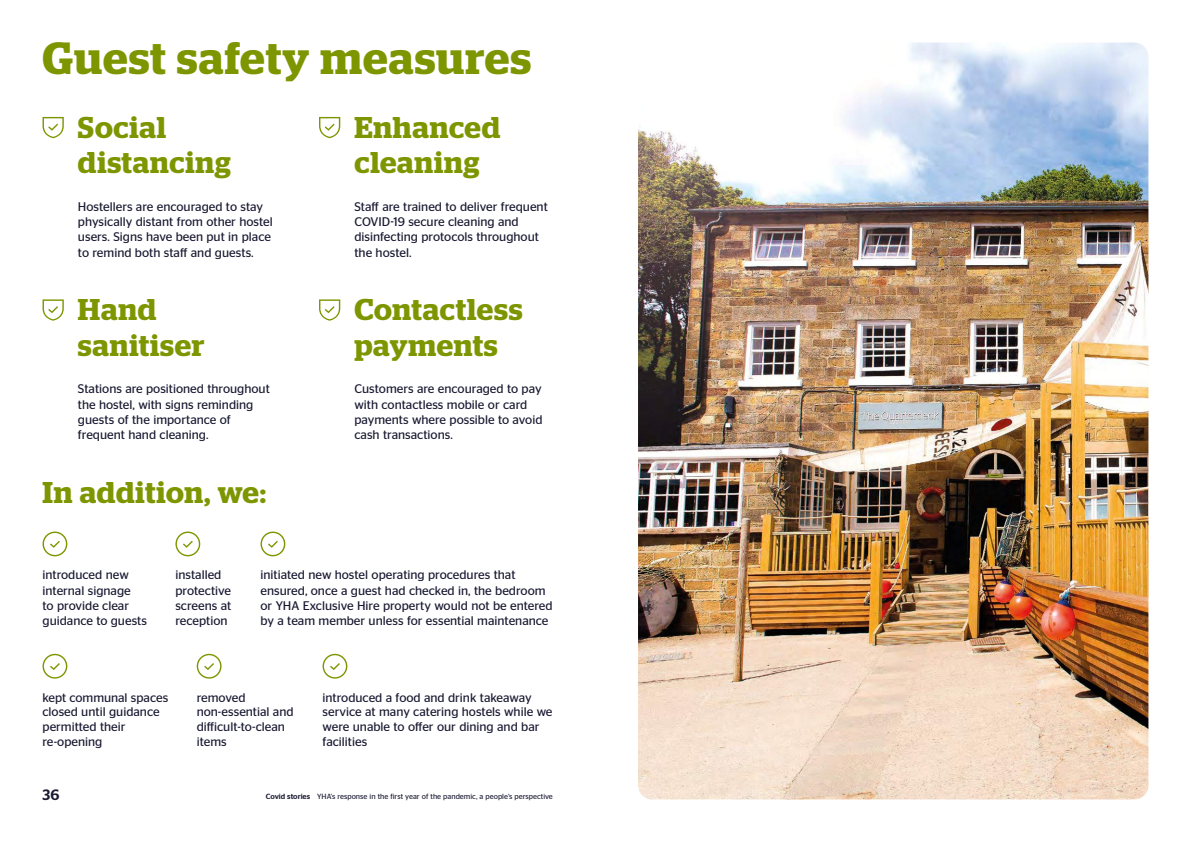
<style>
.page{position:relative;width:1191px;height:842px;background:#fff}
.page>*{position:absolute;margin:0;border:0;box-sizing:border-box;transform-origin:0 0}
.t1{font:600 45px "Stag";letter-spacing:.025em;color:#7d9600}
.t2{font:600 30px/35.6px "Stag";letter-spacing:.025em;color:#7d9600}
.t3{font:500 15px "Stag Sans";color:#191932}
.t4{font:12.5px/15.2px "Stag Sans";color:#191932}
.t5{font:7.5px "Stag Sans";color:#191932}
.s1{font-weight:500}
</style>
<div class="page">
<svg style="left:43px;top:117px;width:21px;height:21px"></svg>
<svg style="left:43px;top:299px;width:21px;height:22px"></svg>
<svg style="left:319px;top:117px;width:21px;height:21px"></svg>
<svg style="left:319px;top:299px;width:21px;height:22px"></svg>
<svg style="left:43px;top:531px;width:24px;height:25px"></svg>
<svg style="left:43px;top:654px;width:24px;height:25px"></svg>
<svg style="left:175px;top:531px;width:25px;height:25px"></svg>
<svg style="left:197px;top:654px;width:24px;height:25px"></svg>
<svg style="left:260px;top:531px;width:25px;height:25px"></svg>
<svg style="left:322px;top:654px;width:25px;height:25px"></svg>
<img style="left:638px;top:43px;width:510px;height:756px">
<h1 class="t1" style="left:43px;top:32px;width:490px">Guest safety measures</h1>
<h2 class="t2" style="left:78px;top:109px;width:154px">Social distancing</h2>
<p class="t4" style="left:78px;top:199px;width:196px">Hostellers are encouraged to stay physically distant from other hostel users. Signs have been put in place to remind both staff and guests.</p>
<h2 class="t2" style="left:354px;top:109px;width:147px">Enhanced cleaning</h2>
<p class="t4" style="left:354px;top:199px;width:195px">Staff are trained to deliver frequent<br>COVID-19 secure cleaning and disinfecting protocols throughout the hostel.</p>
<h2 class="t2" style="left:78px;top:292px;width:128px">Hand sanitiser</h2>
<p class="t4" style="left:78px;top:381px;width:193px">Stations are positioned throughout the hostel, with signs reminding guests of the importance of frequent hand cleaning.</p>
<h2 class="t2" style="left:43px;top:474px;width:225px">In addition, we:</h2>
<h2 class="t2" style="left:354px;top:292px;width:170px">Contactless payments</h2>
<p class="t4" style="left:354px;top:381px;width:189px">Customers are encouraged to pay with contactless mobile or card payments where possible to avoid cash transactions.</p>
<p class="t4" style="left:43px;top:567px;width:106px">introduced new internal signage<br>to provide clear guidance to guests</p>
<p class="t4" style="left:175px;top:567px;width:57px">installed protective screens at reception</p>
<p class="t4" style="left:260px;top:567px;width:294px">initiated new hostel operating procedures that ensured, once a guest had checked in, the bedroom or YHA Exclusive Hire property would not be entered by a team member unless for essential maintenance</p>
<p class="t4" style="left:43px;top:690px;width:127px;line-height:14.8px">kept communal spaces closed until guidance permitted their re-opening</p>
<p class="t4" style="left:197px;top:690px;width:98px;line-height:14.8px">removed non-essential and difficult-to-clean items</p>
<p class="t4" style="left:322px;top:690px;width:231px;line-height:14.8px">introduced a food and drink takeaway service at many catering hostels while we were unable to offer our dining and bar facilities</p>
<p class="t3" style="left:43px;top:786px;width:18px">36</p>
<p class="t5" style="left:266px;top:792px;width:288px"><span class="s1">Covid stories</span> YHA’s response in the first year of the pandemic, a people’s perspective</p>
</div>
